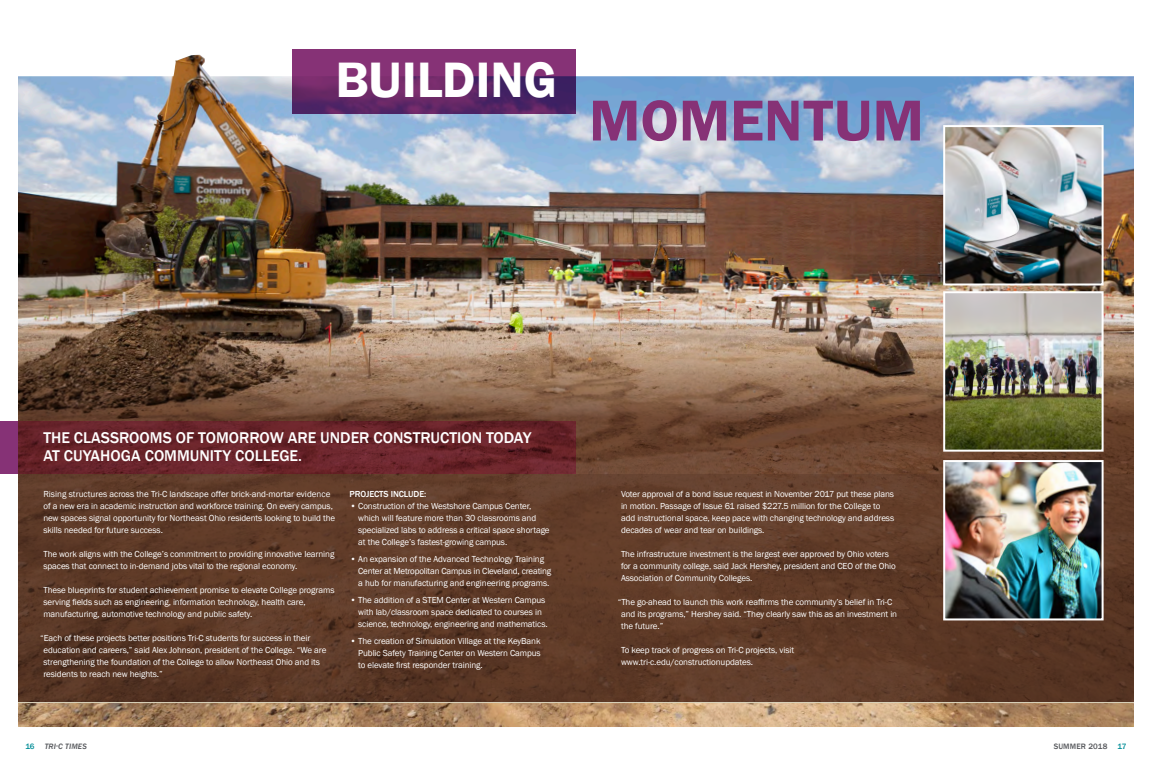
<style>
.page{position:relative;width:1152px;height:783px;background:#fff}
.page>*{position:absolute;margin:0;border:0;box-sizing:border-box;transform-origin:0 0}
.t1{font:600 58px "Franklin Gothic";letter-spacing:.005em;color:#863276}
.t2{font:600 50px "Franklin Gothic";letter-spacing:.005em;color:#fff}
.t3{font:500 16px/18px "Franklin Gothic";color:#fff}
.t4{font:9px/12px "Franklin Gothic";letter-spacing:-.01em;color:#fff}
.t5{font:500 9px "Franklin Gothic";letter-spacing:-.01em;color:#fff}
.t6{font:italic 500 8px "Franklin Gothic";letter-spacing:.02em;color:#54565a}
.t7{font:500 8px "Franklin Gothic";letter-spacing:.02em;color:#54565a}
.t8{font:500 8px "Franklin Gothic";color:#008d97}
</style>
<div class="page">
<img style="left:18px;top:55px;width:1116px;height:672px">
<img style="left:18px;top:273px;width:1116px;height:201px">
<svg style="left:18px;top:474px;width:1116px;height:228px;background:#5d3927"></svg>
<svg style="left:292px;top:49px;width:284px;height:65px;background:#6e2b6c"></svg>
<svg style="left:0;top:421px;width:576px;height:53px;background:#68242c"></svg>
<img style="left:946px;top:463px;width:155px;height:154px">
<div style="left:943px;top:460px;width:161px;height:160px;border:2px solid #fff"></div>
<img style="left:946px;top:294px;width:155px;height:155px">
<div style="left:943px;top:291px;width:161px;height:161px;border:2px solid #fff"></div>
<img style="left:946px;top:128px;width:155px;height:155px">
<div style="left:943px;top:125px;width:161px;height:161px;border:2px solid #fff"></div>
<hr style="left:18px;top:702px;width:1116px;height:1px;background:#dad2ba">
<p class="t2" style="left:336px;top:51px;width:223px">BUILDING</p>
<p class="t1" style="left:589px;top:86px;width:336px">MOMENTUM</p>
<p class="t3" style="left:43px;top:429px;width:489px">THE CLASSROOMS OF TOMORROW ARE UNDER CONSTRUCTION TODAY<br>AT CUYAHOGA COMMUNITY COLLEGE.</p>
<p class="t4" style="left:43px;top:488px;width:293px">Rising structures across the Tri-C landscape offer brick-and-mortar evidence of a new era in academic instruction and workforce training. On every campus, new spaces signal opportunity for Northeast Ohio residents looking to build the skills needed for future success.</p>
<p class="t4" style="left:43px;top:548px;width:293px">The work aligns with the College’s commitment to providing innovative learning spaces that connect to in-demand jobs vital to the regional economy.</p>
<p class="t4" style="left:43px;top:584px;width:293px">These blueprints for student achievement promise to elevate College programs serving fields such as engineering, information technology, health care, manufacturing, automotive technology and public safety.</p>
<p class="t4" style="left:43px;top:632px;width:285px;text-indent:-3px">“Each of these projects better positions Tri-C students for success in their education and careers,” said Alex Johnson, president of the College. “We are strengthening the foundation of the College to allow Northeast Ohio and its residents to reach new heights.”</p>
<p class="t5" style="left:350px;top:488px;width:78px">PROJECTS INCLUDE:</p>
<p class="t4" style="left:358px;top:500px;width:193px;text-indent:-8px">• Construction of the Westshore Campus Center, which will feature more than 30 classrooms and specialized labs to address a critical space shortage at the College’s fastest-growing campus.</p>
<p class="t4" style="left:358px;top:553px;width:195px;text-indent:-8px">• An expansion of the Advanced Technology Training<br>Center at Metropolitan Campus in Cleveland, creating a hub for manufacturing and engineering programs.</p>
<p class="t4" style="left:358px;top:594px;width:191px;text-indent:-8px">• The addition of a STEM Center at Western Campus with lab/classroom space dedicated to courses in science, technology, engineering and mathematics.</p>
<p class="t4" style="left:358px;top:635px;width:184px;text-align:justify;text-indent:-8px">• The creation of Simulation Village at the KeyBank Public Safety Training Center on Western Campus to elevate first responder training.</p>
<p class="t4" style="left:621px;top:488px;width:275px">Voter approval of a bond issue request in November 2017 put these plans in motion. Passage of Issue 61 raised $227.5 million for the College to add instructional space, keep pace with changing technology and address decades of wear and tear on buildings.</p>
<p class="t4" style="left:621px;top:548px;width:276px">The infrastructure investment is the largest ever approved by Ohio voters for a community college, said Jack Hershey, president and CEO of the Ohio<br>Association of Community Colleges.</p>
<p class="t4" style="left:621px;top:596px;width:278px;text-indent:-3px">“The go-ahead to launch this work reaffirms the community’s belief in Tri-C and its programs,” Hershey said. “They clearly saw this as an investment in the future.”</p>
<p class="t4" style="left:621px;top:644px;width:175px">To keep track of progress on Tri-C projects, visit www.tri-c.edu/constructionupdates.</p>
<p class="t8" style="left:25px;top:741px;width:11px">16</p>
<p class="t6" style="left:45px;top:741px;width:44px">TRI-C TIMES</p>
<p class="t7" style="left:1054px;top:741px;width:55px">SUMMER 2018</p>
<p class="t8" style="left:1118px;top:741px;width:10px">17</p>
</div>
